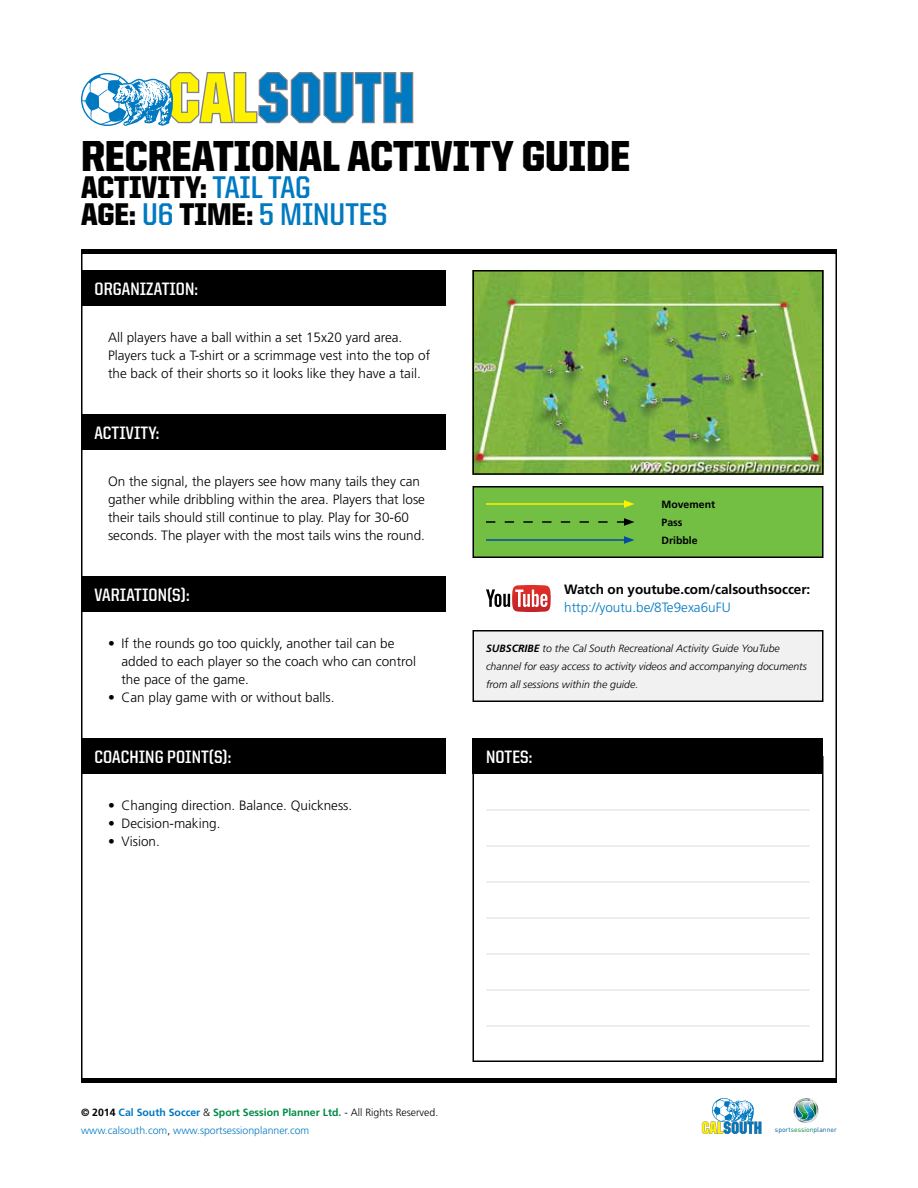
<style>
.page{position:relative;width:918px;height:1188px;background:#fff}
.page>*{position:absolute;margin:0;border:0;box-sizing:border-box;transform-origin:0 0}
.t1{font:900 43.5px "United Sans Semi Cond";color:#000}
.t2{font:900 31.5px/27px "United Sans Semi Cond";color:#000}
.t3{font:700 18px "United Sans Semi Cond";letter-spacing:.005em;color:#fff}
.t4{font:300 13.5px/18px "Frutiger";color:#000}
.t5{font:700 13.5px "Frutiger";letter-spacing:-.005em;color:#000}
.t6{font:300 13.5px "Frutiger";color:#0079c1}
.t7{font:italic 300 10.5px/18px "Frutiger";color:#000}
.t8{font:300 10.5px/18px "Frutiger";color:#0079c1}
.t9{font:700 10.5px/18px "Frutiger";color:#000}
.t10{font:6.75px "DIN";color:#005e9e}
.s1{font-weight:700;color:#0079c1}
.s2{font-weight:700}
.s3{font-weight:700;color:#000}
.s4{color:#000}
.s5{font-weight:700;color:#008b44}
.s6{color:#008b44}
</style>
<div class="page">
<div style="left:81px;top:1078px;width:756px;height:5px;background:#000"></div>
<div style="left:81px;top:249px;width:756px;height:5px;background:#000"></div>
<svg style="left:794px;top:1098px;width:24px;height:25px"></svg>
<div style="left:712px;top:1098px;width:24px;height:24px;background:#58a6d6;border-radius:50%"></div>
<svg style="left:702px;top:1099px;width:60px;height:35px"></svg>
<div style="left:81px;top:270px;width:365px;height:36px;background:#000"></div>
<div style="left:81px;top:414px;width:365px;height:36px;background:#000"></div>
<div style="left:81px;top:576px;width:365px;height:36px;background:#000"></div>
<div style="left:81px;top:738px;width:365px;height:36px;background:#000"></div>
<div style="left:473px;top:631px;width:350px;height:70px;background:#f1f1f2"></div>
<div style="left:472px;top:630px;width:352px;height:72px;border:2px solid #000"></div>
<svg style="left:486px;top:585px;width:65px;height:27px"></svg>
<div style="left:473px;top:487px;width:350px;height:70px;background:#72bf44"></div>
<div style="left:472px;top:486px;width:352px;height:72px;border:2px solid #000"></div>
<hr style="left:486px;top:503px;width:140px;height:2px;background:#fff200">
<svg style="left:624px;top:500px;width:10px;height:8px"></svg>
<svg style="left:486px;top:518px;width:148px;height:8px"></svg>
<hr style="left:486px;top:539px;width:140px;height:2px;background:#034ea2">
<svg style="left:624px;top:536px;width:10px;height:8px"></svg>
<div style="left:472px;top:756px;width:352px;height:306px;border:2px solid #000"></div>
<div style="left:472px;top:738px;width:352px;height:36px;background:#000"></div>
<hr style="left:486px;top:1025px;width:324px;height:2px;background:#e6e7e8">
<hr style="left:486px;top:809px;width:324px;height:2px;background:#e6e7e8">
<hr style="left:486px;top:845px;width:324px;height:2px;background:#e6e7e8">
<hr style="left:486px;top:881px;width:324px;height:2px;background:#e6e7e8">
<hr style="left:486px;top:917px;width:324px;height:2px;background:#e6e7e8">
<hr style="left:486px;top:953px;width:324px;height:2px;background:#e6e7e8">
<hr style="left:486px;top:989px;width:324px;height:2px;background:#e6e7e8">
<img style="left:475px;top:273px;width:346px;height:199px">
<div style="left:472px;top:270px;width:352px;height:205px;border:2px solid #000"></div>
<svg style="left:82px;top:72px;width:331px;height:54px"></svg>
<h1 class="t1" style="left:81px;top:133px;width:551px">RECREATIONAL ACTIVITY GUIDE</h1>
<h2 class="t2" style="left:81px;top:173px;width:308px">ACTIVITY: <span class="s1">TAIL TAG<br></span>AGE: <span class="s1">U6</span> TIME: <span class="s1">5 MINUTES</span></h2>
<h3 class="t3" style="left:94px;top:279px;width:105px">ORGANIZATION:</h3>
<p class="t4" style="left:108px;top:329px;width:324px">All players have a ball within a set 15x20 yard area.<br>Players tuck a T-shirt or a scrimmage vest into the top of the back of their shorts so it looks like they have a tail.</p>
<h3 class="t3" style="left:94px;top:423px;width:66px">ACTIVITY:</h3>
<p class="t4" style="left:108px;top:473px;width:319px">On the signal, the players see how many tails they can gather while dribbling within the area. Players that lose their tails should still continue to play. Play for 30-60 seconds. The player with the most tails wins the round.</p>
<h3 class="t3" style="left:94px;top:585px;width:97px">VARIATION(S):</h3>
<p class="t4" style="left:122px;top:635px;width:296px;text-indent:-14px">• If the rounds go too quickly, another tail can be added to each player so the coach who can control the pace of the game.</p>
<p class="t4" style="left:108px;top:689px;width:228px">• Can play game with or without balls.</p>
<h3 class="t3" style="left:94px;top:747px;width:138px">COACHING POINT(S):</h3>
<p class="t4" style="left:108px;top:797px;width:246px">• Changing direction. Balance. Quickness.</p>
<p class="t4" style="left:108px;top:814px;width:114px">• Decision-making.</p>
<p class="t4" style="left:108px;top:832px;width:53px">• Vision.</p>
<p class="t9" style="left:662px;top:495px;width:55px">Movement<br>Pass<br>Dribble</p>
<p class="t5" style="left:564px;top:581px;width:248px">Watch on youtube.com/calsouthsoccer:</p>
<p class="t6" style="left:564px;top:600px;width:168px">http://youtu.be/8Te9exa6uFU</p>
<p class="t7" style="left:486px;top:639px;width:322px"><span class="s2">SUBSCRIBE</span> to the Cal South Recreational Activity Guide YouTube channel for easy access to activity videos and accompanying documents from all sessions within the guide.</p>
<h3 class="t3" style="left:486px;top:747px;width:48px">NOTES:</h3>
<p class="t8" style="left:81px;top:1104px;width:359px"><span class="s3">© 2014</span> <span class="s2">Cal South Soccer</span> <span class="s4">&amp;</span> <span class="s5">Sport Session Planner Ltd.</span> <span class="s4">- All Rights Reserved. </span>www.calsouth.com<span class="s4">,</span> www.sportsessionplanner.com</p>
<p class="t10" style="left:775px;top:1126px;width:64px">sport<span class="s6">session</span>planner</p>
</div>
